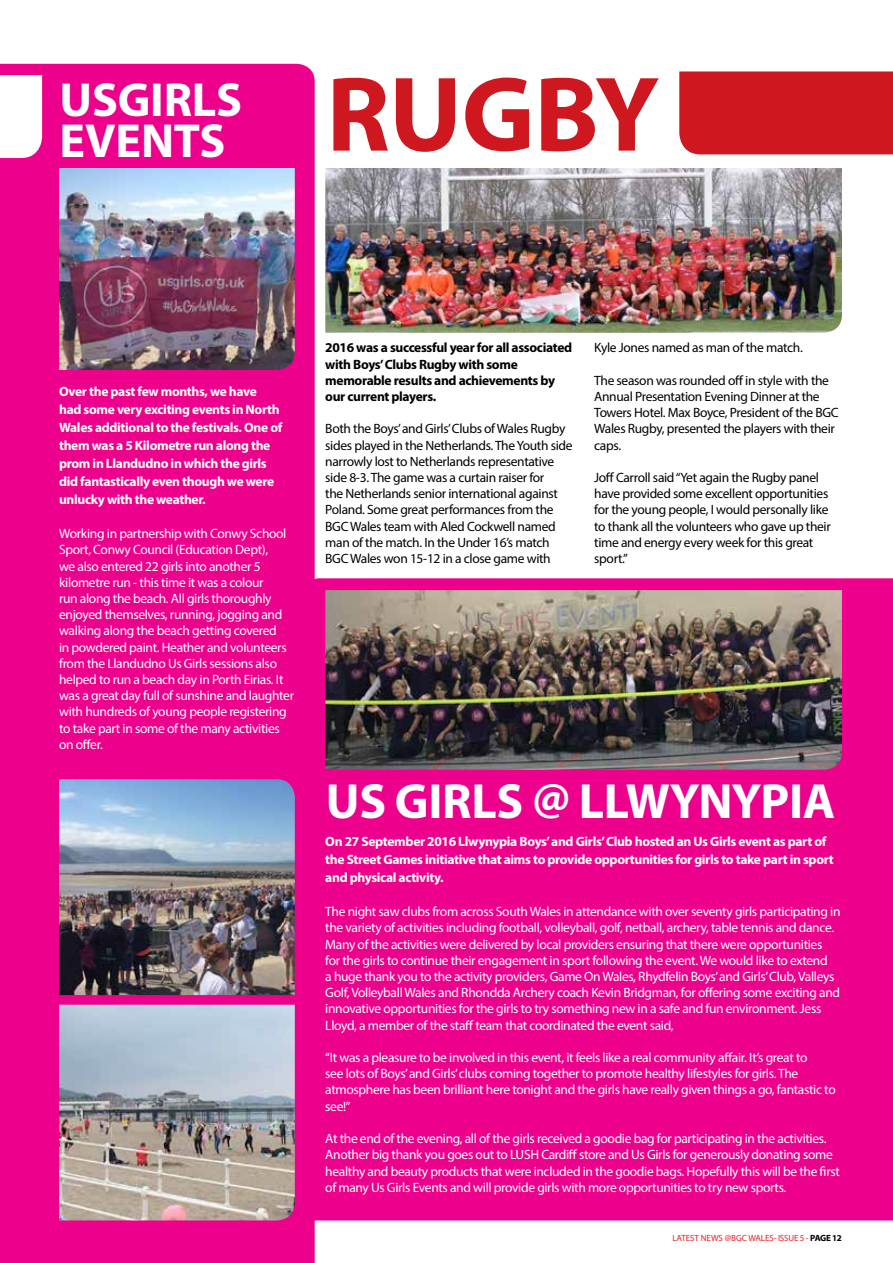
<style>
.page{position:relative;width:893px;height:1263px;background:#fff}
.page>*{position:absolute;margin:0;border:0;box-sizing:border-box;transform-origin:0 0}
.t1{font:700 107.25px "Myriad Pro";letter-spacing:-.01em;color:#ce171e}
.t2{font:700 49.65px "Myriad Pro";letter-spacing:-.005em;color:#fff}
.t3{font:700 48px/40.5px "Myriad Pro";letter-spacing:-.005em;color:#fff}
.t4{font:13.5px/16.2px "Myriad Pro";letter-spacing:-.025em;color:#fff}
.t5{font:13.5px/16.2px "Myriad Pro";letter-spacing:-.025em;color:#000}
.t6{font:700 13.5px/18px "Myriad Pro";letter-spacing:-.025em;color:#fff}
.t7{font:700 13.5px/16.2px "Myriad Pro";letter-spacing:-.025em;color:#000}
.t8{font:9px "Myriad Pro";letter-spacing:-.005em;color:#ed1d24}
.s1{font-weight:700;color:#000}
</style>
<div class="page">
<div style="left:315px;top:578px;width:578px;height:642px;background:#ec008c"></div>
<div style="left:0;top:64px;width:315px;height:1199px;background:#ec008c"></div>
<svg style="left:0;top:75px;width:42px;height:83px"></svg>
<img style="left:59px;top:168px;width:236px;height:202px">
<img style="left:325px;top:168px;width:517px;height:165px">
<img style="left:325px;top:590px;width:517px;height:180px">
<img style="left:59px;top:1005px;width:236px;height:215px">
<img style="left:59px;top:779px;width:236px;height:216px">
<div style="left:679px;top:71px;width:214px;height:83px;background:#ce171e"></div>
<h3 class="t3" style="left:60px;top:78px;width:184px">USGIRLS<br>EVENTS</h3>
<h1 class="t1" style="left:326px;top:45px;width:335px">RUGBY</h1>
<p class="t6" style="left:59px;top:382px;width:225px">Over the past few months, we have had some very exciting events in North Wales additional to the festivals. One of them was a 5 Kilometre run along the prom in Llandudno in which the girls did fantastically even though we were unlucky with the weather.</p>
<p class="t4" style="left:59px;top:525px;width:237px">Working in partnership with Conwy School Sport, Conwy Council (Education Dept),<br>we also entered 22 girls into another 5 kilometre run - this time it was a colour<br>run along the beach. All girls thoroughly enjoyed themselves, running, jogging and walking along the beach getting covered<br>in powdered paint. Heather and volunteers from the Llandudno Us Girls sessions also helped to run a beach day in Porth Eirias. It was a great day full of sunshine and laughter with hundreds of young people registering to take part in some of the many activities on offer.</p>
<p class="t7" style="left:325px;top:339px;width:248px">2016 was a successful year for all associated with Boys’ Clubs Rugby with some memorable results and achievements by our current players.</p>
<p class="t5" style="left:325px;top:421px;width:249px">Both the Boys’ and Girls’ Clubs of Wales Rugby sides played in the Netherlands. The Youth side narrowly lost to Netherlands representative side 8-3. The game was a curtain raiser for<br>the Netherlands senior international against Poland. Some great performances from the BGC Wales team with Aled Cockwell named man of the match. In the Under 16’s match BGC Wales won 15-12 in a close game with</p>
<p class="t5" style="left:594px;top:340px;width:210px">Kyle Jones named as man of the match.</p>
<p class="t5" style="left:594px;top:372px;width:246px">The season was rounded off in style with the Annual Presentation Evening Dinner at the Towers Hotel. Max Boyce, President of the BGC Wales Rugby, presented the players with their caps.</p>
<p class="t5" style="left:594px;top:469px;width:238px">Joff Carroll said “Yet again the Rugby panel have provided some excellent opportunities for the young people, I would personally like to thank all the volunteers who gave up their time and energy every week for this great sport.”</p>
<h2 class="t2" style="left:326px;top:769px;width:511px">US GIRLS @ LLWYNYPIA</h2>
<p class="t6" style="left:325px;top:832px;width:510px">On 27 September 2016 Llwynypia Boys’ and Girls’ Club hosted an Us Girls event as part of the Street Games initiative that aims to provide opportunities for girls to take part in sport and physical activity.</p>
<p class="t4" style="left:325px;top:903px;width:517px">The night saw clubs from across South Wales in attendance with over seventy girls participating in the variety of activities including football, volleyball, golf, netball, archery, table tennis and dance.<br>Many of the activities were delivered by local providers ensuring that there were opportunities for the girls to continue their engagement in sport following the event. We would like to extend<br>a huge thank you to the activity providers, Game On Wales, Rhydfelin Boys’ and Girls’ Club, Valleys Golf, Volleyball Wales and Rhondda Archery coach Kevin Bridgman, for offering some exciting and innovative opportunities for the girls to try something new in a safe and fun environment. Jess Lloyd, a member of the staff team that coordinated the event said,</p>
<p class="t4" style="left:325px;top:1049px;width:512px">“It was a pleasure to be involved in this event, it feels like a real community affair. It’s great to<br>see lots of Boys’ and Girls’ clubs coming together to promote healthy lifestyles for girls. The atmosphere has been brilliant here tonight and the girls have really given things a go, fantastic to see!”</p>
<p class="t4" style="left:325px;top:1130px;width:516px">At the end of the evening, all of the girls received a goodie bag for participating in the activities.<br>Another big thank you goes out to LUSH Cardiff store and Us Girls for generously donating some healthy and beauty products that were included in the goodie bags. Hopefully this will be the first of many Us Girls Events and will provide girls with more opportunities to try new sports.</p>
<p class="t8" style="left:672px;top:1233px;width:171px">LATEST NEWS @BGC WALES- ISSUE 5 - <span class="s1">PAGE 12</span></p>
</div>
